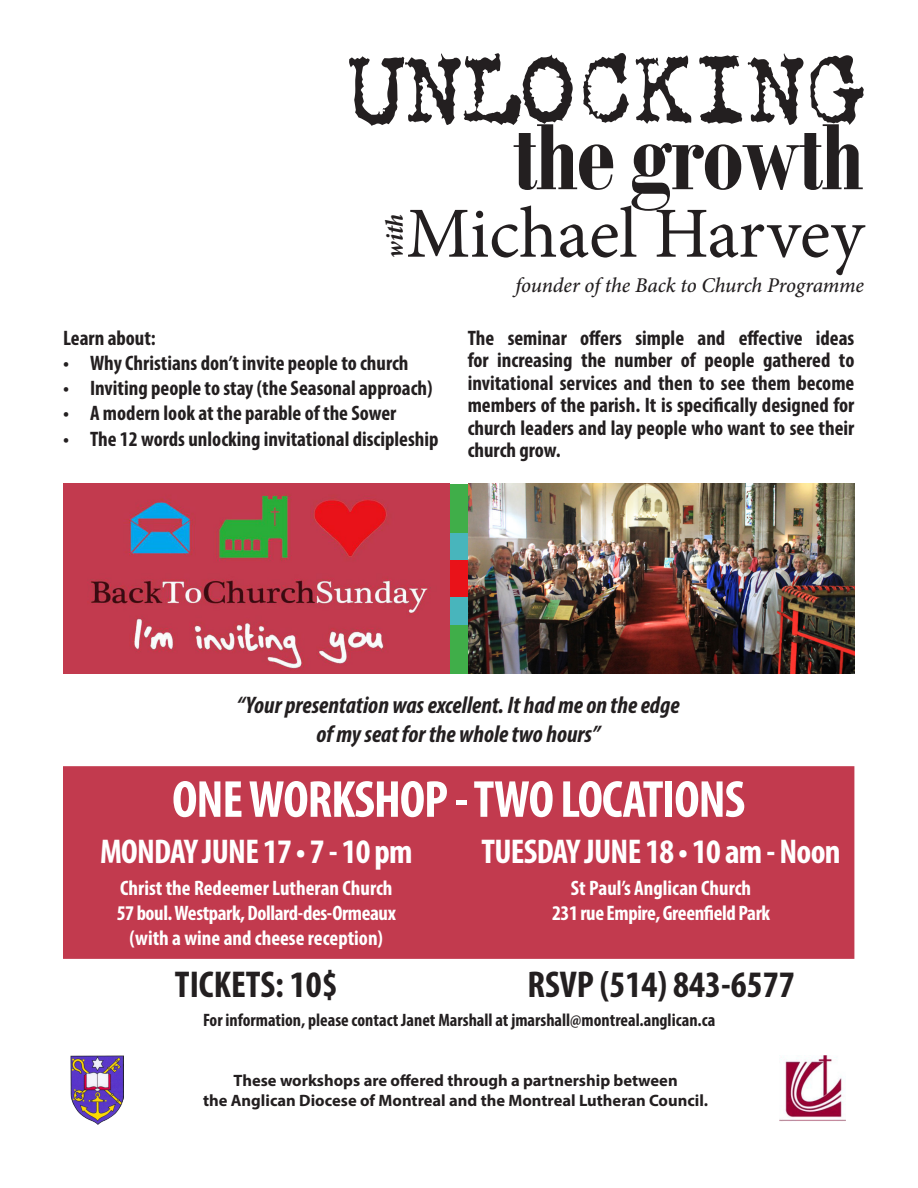
<style>
.page{position:relative;width:918px;height:1188px;background:#fff}
.page>*{position:absolute;margin:0;border:0;box-sizing:border-box;transform-origin:0 0}
.t1{font:102px "MICHAEL";letter-spacing:-.04em;color:#231f20}
.t2{font:700 102px "Bodoni MT Condensed";letter-spacing:-.03em;color:#231f20}
.t3{font:72px "Minion Pro";letter-spacing:-.005em;color:#231f20}
.t4{font:700 condensed 52.5px "Myriad Pro";letter-spacing:-.02em;color:#fff}
.t5{font:700 condensed 37.5px "Myriad Pro";color:#231f20}
.t6{font:700 condensed 34.5px "Myriad Pro";letter-spacing:-.02em;color:#fff}
.t7{font:italic 700 condensed 25.5px "Minion Pro";color:#231f20}
.t8{font:italic 700 condensed 24px "Myriad Pro";color:#231f20}
.t9{font:700 condensed 21px/22.5px "Myriad Pro";color:#231f20;text-align:justify}
.t10{font:700 condensed 21px "Myriad Pro";color:#fff}
.t11{font:700 condensed 21px "Myriad Pro";letter-spacing:-.02em;color:#fff}
.t12{font:italic 500 21px "Minion Pro";letter-spacing:-.01em;color:#231f20}
.t13{font:700 condensed 18px "Myriad Pro";color:#231f20}
.t14{font:700 16.5px "Myriad Pro";color:#231f20}
</style>
<div class="page">
<div style="left:76px;top:625px;width:762px;height:49px;background:#40ae49"></div>
<div style="left:76px;top:484px;width:762px;height:48px;background:#40ae49"></div>
<img style="left:70px;top:1055px;width:54px;height:70px">
<img style="left:63px;top:483px;width:387px;height:191px">
<img style="left:468px;top:483px;width:386px;height:191px">
<div style="left:63px;top:766px;width:791px;height:193px;background:#c23a4e;border:2px solid #c23a4e"></div>
<img style="left:780px;top:1055px;width:66px;height:66px">
<p class="t1" style="left:346px;top:30px;width:520px">UNLOCKING</p>
<p class="t2" style="left:511px;top:96px;width:354px">the growth</p>
<p class="t7" style="left:377px;top:258px;width:46px;rotate:-90deg">with</p>
<p class="t3" style="left:406px;top:185px;width:459px">Michael Harvey</p>
<p class="t12" style="left:516px;top:271px;width:350px">founder of the Back to Church Programme</p>
<p class="t9" style="left:63px;top:326px;width:94px">Learn about:</p>
<p class="t9" style="left:63px;top:351px;width:347px">• Why Christians don’t invite people to church</p>
<p class="t9" style="left:63px;top:377px;width:371px">• Inviting people to stay (the Seasonal approach)</p>
<p class="t9" style="left:63px;top:402px;width:335px">• A modern look at the parable of the Sower</p>
<p class="t9" style="left:63px;top:427px;width:377px">• The 12 words unlocking invitational discipleship</p>
<p class="t9" style="left:468px;top:326px;width:388px">The seminar offers simple and effective ideas for increasing the number of people gathered to invitational services and then to see them become members of the parish. It is specifically designed for church leaders and lay people who want to see their church grow.</p>
<p class="t8" style="left:237px;top:690px;width:444px">“Your presentation was excellent. It had me on the edge</p>
<p class="t8" style="left:316px;top:719px;width:285px">of my seat for the whole two hours”</p>
<p class="t4" style="left:172px;top:767px;width:575px">ONE WORKSHOP - TWO LOCATIONS</p>
<p class="t6" style="left:100px;top:830px;width:314px">MONDAY JUNE 17 • 7 - 10 pm</p>
<p class="t10" style="left:120px;top:875px;width:274px">Christ the Redeemer Lutheran Church</p>
<p class="t11" style="left:117px;top:900px;width:281px">57 boul. Westpark, Dollard-des-Ormeaux</p>
<p class="t10" style="left:130px;top:925px;width:255px">(with a wine and cheese reception)</p>
<p class="t6" style="left:481px;top:830px;width:361px">TUESDAY JUNE 18 • 10 am-Noon</p>
<p class="t10" style="left:571px;top:875px;width:182px">St Paul’s Anglican Church</p>
<p class="t11" style="left:552px;top:900px;width:220px">231 rue Empire, Greenfield Park</p>
<p class="t5" style="left:175px;top:961px;width:164px">TICKETS: 10$</p>
<p class="t5" style="left:527px;top:961px;width:269px">RSVP (514) 843-6577</p>
<p class="t13" style="left:203px;top:1008px;width:514px">For information, please contact Janet Marshall at jmarshall@montreal.anglican.ca</p>
<p class="t14" style="left:234px;top:1070px;width:446px">These workshops are offered through a partnership between</p>
<p class="t14" style="left:203px;top:1089px;width:506px">the Anglican Diocese of Montreal and the Montreal Lutheran Council.</p>
</div>
